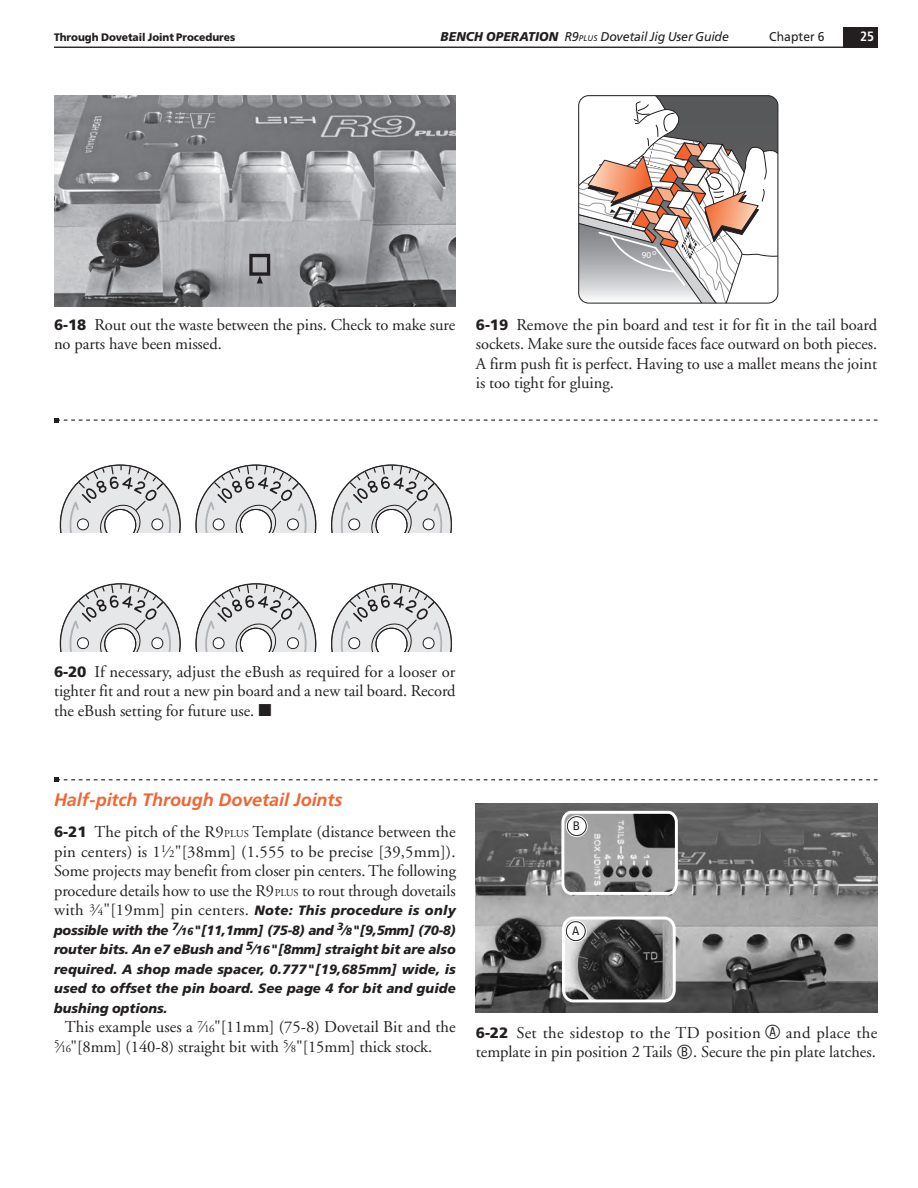
<style>
.page{position:relative;width:918px;height:1188px;background:#fff}
.page>*{position:absolute;margin:0;border:0;box-sizing:border-box;transform-origin:0 0}
.body{font:italic 700 18px "Frutiger";letter-spacing:-.005em;color:#f26430}
.body-2{font:16.5px/19.5px "Adobe Garamond";letter-spacing:-.005em;color:#231f20;text-align:justify}
.body_indent{font:16.5px/19.5px "Adobe Garamond";letter-spacing:-.005em;color:#231f20}
.body-3{font:italic 900 13.5px/19.5px "Frutiger";letter-spacing:.005em;color:#231f20;text-align:justify}
.t1{font:700 condensed 13.5px "Frutiger";color:#fff}
.t2{font:italic 12.75px "Frutiger";letter-spacing:-.015em;color:#231f20}
.t3{font:12.75px "Frutiger";letter-spacing:.01em;color:#231f20;scale:.95 1}
.t4{font:condensed 11.85px "Univers";color:#231f20}
.t5{font:900 10.8px "Frutiger";color:#231f20;scale:.95 1}
.t6{font:9.15px "Univers";color:#fff}
.s1{font-weight:900}
.s2{font-size:8.25px}
.s3{font-family:"Frutiger";font-weight:900;font-size:15px}
.s4{font-size:10.5px}
.s5{font-size:10.65px}
.s6{font-family:"Adobe Garamond";font-weight:400;font-style:normal;font-size:16.5px}
.s7{font-family:"Adobe Garamond";font-weight:400;font-style:normal;font-size:10.65px}
.s8{font-size:12px}
.s9{font-family:"Circle Frame";font-size:19.5px}
</style>
<div class="page">
<hr style="left:54px;top:47px;width:824px;height:1px;background:#231f20">
<div style="left:843px;top:27px;width:35px;height:20px;background:#231f20"></div>
<svg style="left:579px;top:96px;width:199px;height:207px"></svg>
<img style="left:54px;top:96px;width:402px;height:210px">
<svg style="left:249px;top:254px;width:21px;height:30px"></svg>
<svg style="left:59px;top:464px;width:122px;height:68px"></svg>
<svg style="left:59px;top:583px;width:122px;height:68px"></svg>
<svg style="left:195px;top:464px;width:122px;height:68px"></svg>
<svg style="left:195px;top:583px;width:122px;height:68px"></svg>
<svg style="left:331px;top:464px;width:121px;height:68px"></svg>
<svg style="left:331px;top:583px;width:121px;height:68px"></svg>
<img style="left:476px;top:803px;width:402px;height:210px">
<svg style="left:560px;top:809px;width:119px;height:87px"></svg>
<img style="left:563px;top:918px;width:111px;height:83px">
<div style="left:562px;top:917px;width:114px;height:85px;border:3px solid #fff;border-radius:11px"></div>
<div style="left:565px;top:920px;width:22px;height:22px;border:3px solid #fff;border-radius:50%"></div>
<div style="left:566px;top:922px;width:19px;height:19px;background:#fff;border-radius:50%"></div>
<div style="left:566px;top:921px;width:20px;height:20px;border:1px solid #231f20;border-radius:50%"></div>
<div style="left:566px;top:815px;width:22px;height:22px;border:3px solid #fff;border-radius:50%"></div>
<div style="left:567px;top:817px;width:19px;height:19px;background:#fff;border-radius:50%"></div>
<div style="left:567px;top:816px;width:20px;height:20px;border:1px solid #231f20;border-radius:50%"></div>
<svg style="left:54px;top:418px;width:824px;height:4px"></svg>
<svg style="left:54px;top:778px;width:824px;height:4px"></svg>
<p class="t5" style="left:54px;top:31px;width:192px">Through Dovetail Joint Procedures</p>
<p class="t2" style="left:441px;top:29px;width:290px"><span class="s1">BENCH OPERATION</span> R9<span class="s2">PLUS</span> Dovetail Jig User Guide</p>
<p class="t3" style="left:769px;top:29px;width:60px">Chapter 6</p>
<p class="t1" style="left:860px;top:28px;width:16px">25</p>
<p class="t6" style="left:642px;top:249px;width:16px">90<sup>o</sup></p>
<p class="body-2" style="left:54px;top:315px;width:403px"><span class="s3">6-18</span> Rout out the waste between the pins. Check to make sure no parts have been missed.</p>
<p class="body-2" style="left:476px;top:315px;width:403px"><span class="s3">6-19</span> Remove the pin board and test it for fit in the tail board sockets. Make sure the outside faces face outward on both pieces.<br>A firm push fit is perfect. Having to use a mallet means the joint is too tight for gluing.</p>
<p class="body-2" style="left:54px;top:662px;width:403px"><span class="s3">6-20</span> If necessary, adjust the eBush as required for a looser or tighter fit and rout a new pin board and a new tail board. Record the eBush setting for future use. ■</p>
<p class="body" style="left:54px;top:789px;width:290px">Half-pitch Through Dovetail Joints</p>
<p class="body-2" style="left:54px;top:823px;width:403px"><span class="s3">6-21</span> The pitch of the R9<span class="s4">PLUS</span> Template (distance between the pin centers) is 1<sup>1</sup>⁄<span class="s5">2</span>"[38mm] (1.555 to be precise [39,5mm]).<br>Some projects may benefit from closer pin centers. The following procedure details how to use the R9<span class="s4">PLUS</span> to rout through dovetails</p>
<p class="body-3" style="left:54px;top:900px;width:403px"><span class="s6">with</span> <sup>3</sup><span class="s6">⁄</span><span class="s7">4</span><span class="s6">"[19mm] pin centers.</span> Note: This procedure is only possible with the <sup>7</sup>⁄<span class="s4">16</span>"[11,1mm] (75-8) and <sup>3</sup>⁄<span class="s4">8</span>"[9,5mm] (70-8) router bits. An e7 eBush and <sup>5</sup>⁄<span class="s8">16</span>"[8mm] straight bit are also required. A shop made spacer, 0.777"[19,685mm] wide, is used to offset the pin board. See page 4 for bit and guide bushing options.</p>
<p class="body_indent" style="left:54px;top:1018px;width:403px;text-indent:11px">This example uses a <sup>7</sup>⁄<span class="s5">16</span>"[11mm] (75-8) Dovetail Bit and the<br><sup>5</sup>⁄<span class="s5">16</span>"[8mm] (140-8) straight bit with <sup>5</sup>⁄<span class="s5">8</span>"[15mm] thick stock.</p>
<p class="t4" style="left:573px;top:818px;width:9px">B</p>
<p class="t4" style="left:572px;top:924px;width:9px">A</p>
<p class="body-2" style="left:476px;top:1023px;width:403px"><span class="s3">6-22</span> Set the sidestop to the TD position <span class="s9">A</span> and place the template in pin position 2 Tails <span class="s9">B</span>. Secure the pin plate latches.</p>
</div>
